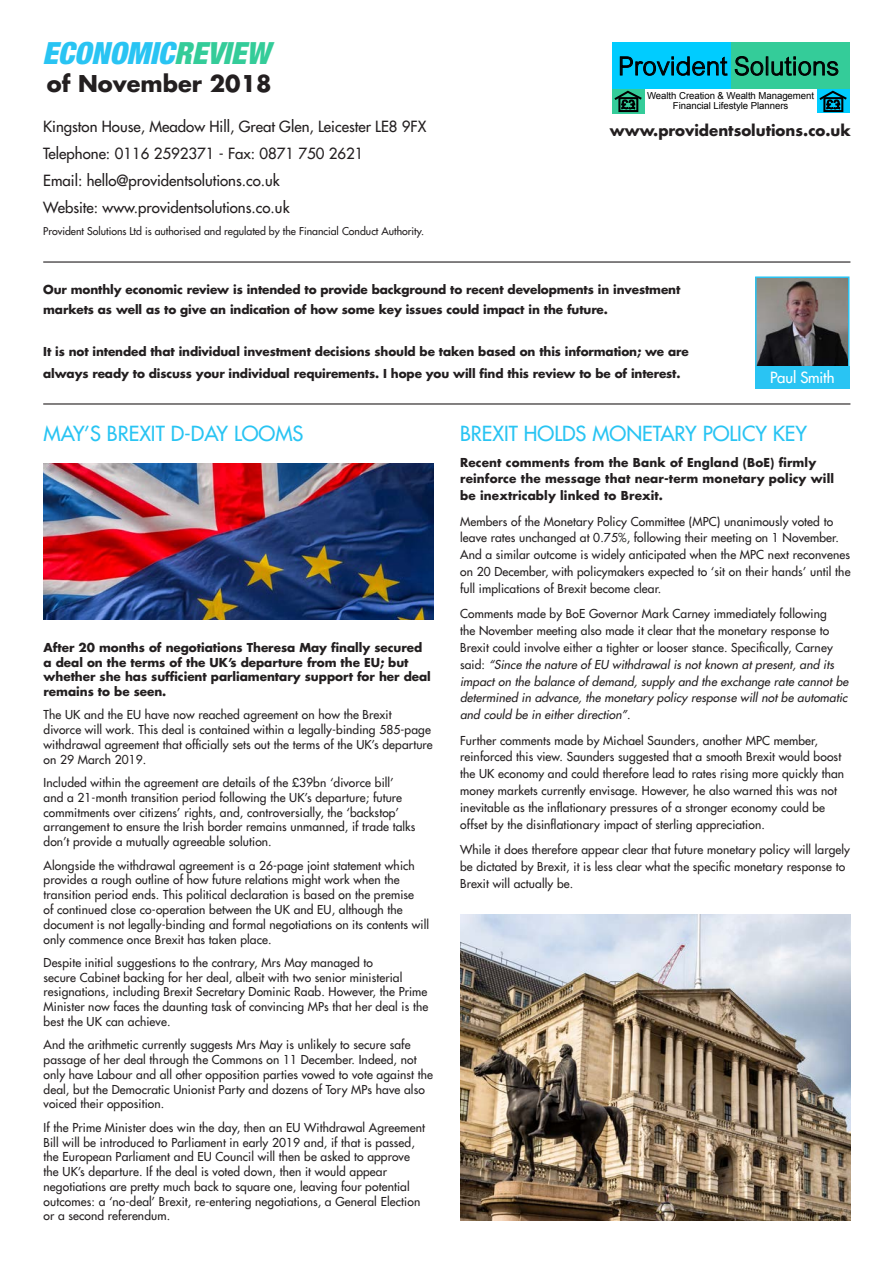
<style>
.page{position:relative;width:893px;height:1263px;background:#fff}
.page>*{position:absolute;margin:0;border:0;box-sizing:border-box;transform-origin:0 0}
.t1{font:italic 900 condensed 30.6px "Helvetica Neue LT Std";color:#29c4f3}
.t2{font:27.3px "Arial Lgt";letter-spacing:.01em;color:#000}
.t3{font:700 22.5px "Futura LT";color:#231f20}
.Headings{font:20.25px "Futura LT";color:#29c4f3}
.t4{font:15px "Futura LT";color:#231f20}
.t5{font:700 15px "Futura LT";color:#231f20}
.t6{font:15px "Futura LT";letter-spacing:-.01em;color:#fff}
.body_text{font:12px/14.9px "Futura LT";letter-spacing:.01em;color:#231f20}
.body_text-2{font:700 12px/14.9px "Futura LT";letter-spacing:-.01em;color:#231f20}
.body_text-3{font:italic 12px/16.8px "Futura LT";letter-spacing:.01em;color:#231f20}
.body_text-4{font:700 12px/16.8px "Futura LT";letter-spacing:.01em;color:#231f20}
.t7{font:12px "Arial";color:#000}
.t8{font:10.5px "Futura LT";color:#231f20}
.t9{font:9.6px/9.6px "Arial";letter-spacing:-.005em;color:#000;text-align:center}
.s1{color:#34cc99}
.s2{font-style:normal}
</style>
<div class="page">
<img style="left:758px;top:279px;width:88px;height:87px">
<div style="left:755px;top:276px;width:94px;height:110px;border:2px solid #29c4f3"></div>
<div style="left:817px;top:89px;width:32px;height:24px;background:#0cf"></div>
<div style="left:612px;top:89px;width:32px;height:24px;background:#34cc99"></div>
<div style="left:612px;top:43px;width:118px;height:46px;background:#0cf"></div>
<div style="left:730px;top:43px;width:119px;height:46px;background:#34cc99"></div>
<svg style="left:619px;top:56px;width:109px;height:20px"></svg>
<svg style="left:734px;top:56px;width:30px;height:20px"></svg>
<div style="left:766px;top:56px;width:2px;height:20px;border:1px solid #000"></div>
<svg style="left:771px;top:56px;width:68px;height:20px"></svg>
<div style="left:823px;top:97px;width:20px;height:15px;border:2px solid #000"></div>
<div style="left:618px;top:97px;width:20px;height:15px;border:2px solid #000"></div>
<hr style="left:43px;top:403px;width:807px;height:1px;background:#231f20">
<hr style="left:43px;top:261px;width:807px;height:2px;background:#231f20">
<div style="left:755px;top:366px;width:94px;height:23px;background:#29c4f3"></div>
<img style="left:43px;top:463px;width:391px;height:157px">
<img style="left:460px;top:914px;width:390px;height:306px">
<svg style="left:614px;top:90px;width:28px;height:20px"></svg>
<svg style="left:819px;top:90px;width:28px;height:20px"></svg>
<p class="t1" style="left:43px;top:35px;width:229px">ECONOMIC<span class="s1">REVIEW</span></p>
<p class="t3" style="left:47px;top:69px;width:226px">of November 2018</p>
<p class="t4" style="left:43px;top:116px;width:385px">Kingston House, Meadow Hill, Great Glen, Leicester LE8 9FX</p>
<p class="t4" style="left:43px;top:143px;width:322px">Telephone: 0116 2592371 - Fax: 0871 750 2621</p>
<p class="t4" style="left:43px;top:170px;width:238px">Email: hello@providentsolutions.co.uk</p>
<p class="t4" style="left:43px;top:197px;width:248px">Website: www.providentsolutions.co.uk</p>
<p class="t8" style="left:43px;top:224px;width:382px">Provident Solutions Ltd is authorised and regulated by the Financial Conduct Authority.</p>
<p class="t2" style="left:618px;top:50px;width:223px">Provident Solutions</p>
<p class="t7" style="left:621px;top:98px;width:8px">£</p>
<p class="t7" style="left:826px;top:98px;width:8px">£</p>
<p class="t5" style="left:610px;top:120px;width:243px">www.providentsolutions.co.uk</p>
<p class="t9" style="left:647px;top:91px;width:168px">Wealth Creation &amp; Wealth Management<br>Financial Lifestyle Planners</p>
<p class="body_text-2" style="left:43px;top:280px;width:639px;line-height:19.5px">Our monthly economic review is intended to provide background to recent developments in investment markets as well as to give an indication of how some key issues could impact in the future.</p>
<p class="body_text-2" style="left:43px;top:340px;width:647px;line-height:22.5px">It is not intended that individual investment decisions should be taken based on this information; we are always ready to discuss your individual requirements. I hope you will find this review to be of interest.</p>
<p class="t6" style="left:770px;top:367px;width:66px">Paul Smith</p>
<p class="Headings" style="left:44px;top:421px;width:261px">MAY’S BREXIT D-DAY LOOMS</p>
<p class="body_text-2" style="left:44px;top:640px;width:389px">After 20 months of negotiations Theresa May finally secured a deal on the terms of the UK’s departure from the EU; but whether she has sufficient parliamentary support for her deal remains to be seen.</p>
<p class="body_text" style="left:44px;top:707px;width:391px">The UK and the EU have now reached agreement on how the Brexit<br>divorce will work. This deal is contained within a legally-binding 585-page withdrawal agreement that officially sets out the terms of the UK’s departure on 29 March 2019.</p>
<p class="body_text" style="left:44px;top:775px;width:373px">Included within the agreement are details of the £39bn ‘divorce bill’ and a 21-month transition period following the UK’s departure; future commitments over citizens’ rights, and, controversially, the ‘backstop’ arrangement to ensure the Irish border remains unmanned, if trade talks don’t provide a mutually agreeable solution.</p>
<p class="body_text" style="left:44px;top:858px;width:387px">Alongside the withdrawal agreement is a 26-page joint statement which provides a rough outline of how future relations might work when the transition period ends. This political declaration is based on the premise<br>of continued close co-operation between the UK and EU, although the document is not legally-binding and formal negotiations on its contents will only commence once Brexit has taken place.</p>
<p class="body_text" style="left:44px;top:955px;width:386px">Despite initial suggestions to the contrary, Mrs May managed to<br>secure Cabinet backing for her deal, albeit with two senior ministerial resignations, including Brexit Secretary Dominic Raab. However, the Prime Minister now faces the daunting task of convincing MPs that her deal is the best the UK can achieve.</p>
<p class="body_text" style="left:44px;top:1037px;width:391px">And the arithmetic currently suggests Mrs May is unlikely to secure safe passage of her deal through the Commons on 11 December. Indeed, not only have Labour and all other opposition parties vowed to vote against the deal, but the Democratic Unionist Party and dozens of Tory MPs have also voiced their opposition.</p>
<p class="body_text" style="left:44px;top:1120px;width:383px">If the Prime Minister does win the day, then an EU Withdrawal Agreement Bill will be introduced to Parliament in early 2019 and, if that is passed, the European Parliament and EU Council will then be asked to approve the UK’s departure. If the deal is voted down, then it would appear negotiations are pretty much back to square one, leaving four potential outcomes: a ‘no-deal’ Brexit, re-entering negotiations, a General Election or a second referendum.</p>
<p class="Headings" style="left:460px;top:421px;width:348px">BREXIT HOLDS MONETARY POLICY KEY</p>
<p class="body_text-4" style="left:460px;top:453px;width:375px">Recent comments from the Bank of England (BoE) firmly reinforce the message that near-term monetary policy will be inextricably linked to Brexit.</p>
<p class="body_text" style="left:460px;top:513px;width:392px;line-height:16.8px">Members of the Monetary Policy Committee (MPC) unanimously voted to leave rates unchanged at 0.75%, following their meeting on 1 November.<br>And a similar outcome is widely anticipated when the MPC next reconvenes on 20 December, with policymakers expected to ‘sit on their hands’ until the full implications of Brexit become clear.</p>
<p class="body_text-3" style="left:460px;top:605px;width:390px"><span class="s2">Comments made by BoE Governor Mark Carney immediately following<br>the November meeting also made it clear that the monetary response to Brexit could involve either a tighter or looser stance. Specifically, Carney said:</span> “Since the nature of EU withdrawal is not known at present, and its impact on the balance of demand, supply and the exchange rate cannot be determined in advance, the monetary policy response will not be automatic and could be in either direction”<span class="s2">.</span></p>
<p class="body_text" style="left:460px;top:732px;width:386px;line-height:16.8px">Further comments made by Michael Saunders, another MPC member, reinforced this view. Saunders suggested that a smooth Brexit would boost the UK economy and could therefore lead to rates rising more quickly than money markets currently envisage. However, he also warned this was not inevitable as the inflationary pressures of a stronger economy could be offset by the disinflationary impact of sterling appreciation.</p>
<p class="body_text" style="left:460px;top:841px;width:391px;line-height:16.8px">While it does therefore appear clear that future monetary policy will largely be dictated by Brexit, it is less clear what the specific monetary response to<br>Brexit will actually be.</p>
</div>
